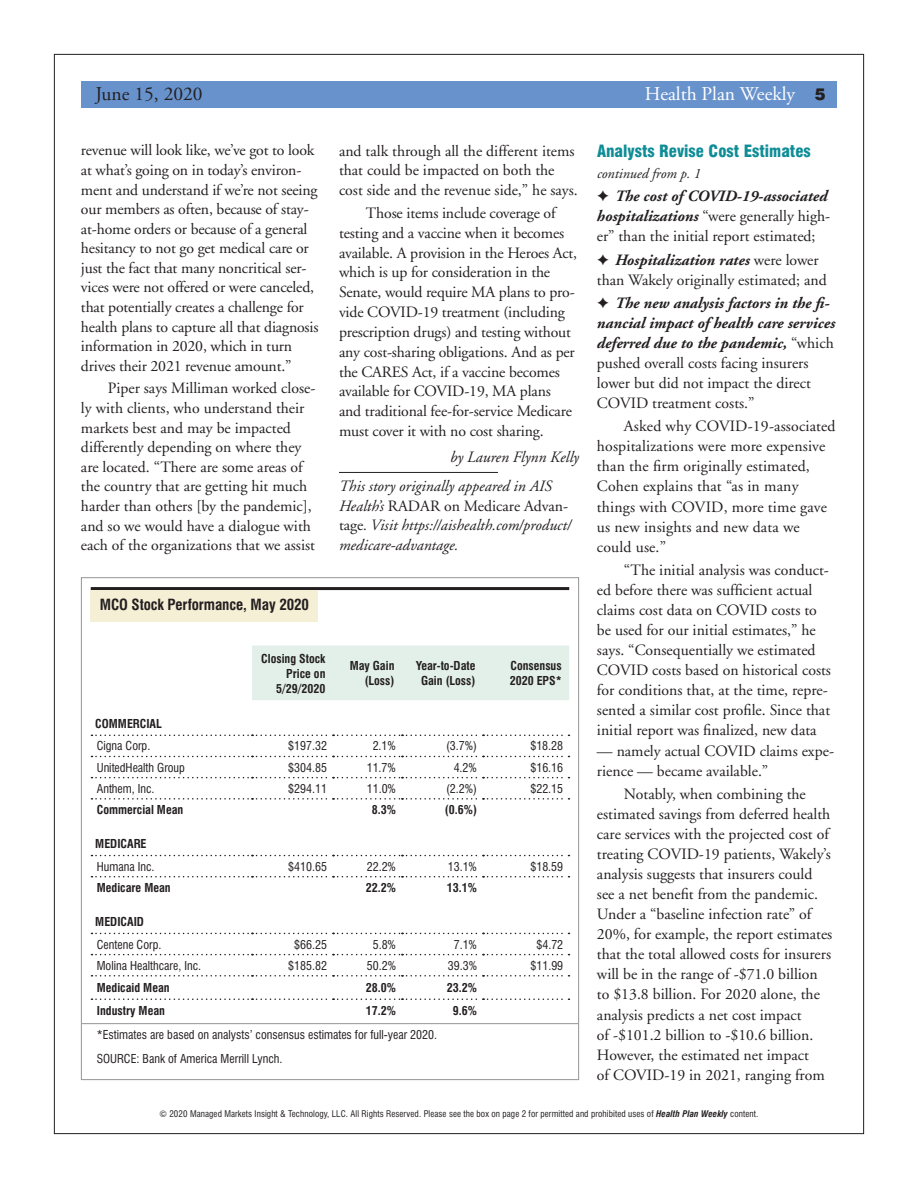
<style>
.page{position:relative;width:918px;height:1188px;background:#fff}
.page>*{position:absolute;margin:0;border:0;box-sizing:border-box;transform-origin:0 0}
.t1{font:19.5px "Adobe Garamond";color:#fff}
.t2{font:19.5px "Adobe Garamond";color:#231f20}
.t3{font:900 condensed 16.5px "Swiss 721 BT";color:#0f8d97}
.t4{font:15.75px/20.1px "Adobe Garamond";color:#231f20}
.t5{font:italic 15.75px/19.8px "Adobe Garamond";color:#231f20}
.t6{font:700 condensed 15px "Swiss 721 BT";letter-spacing:-.005em;color:#231f20}
.t7{font:italic 14.25px "Adobe Garamond";color:#231f20}
.t8{font:condensed 12px/24px "Swiss 721 BT";color:#231f20}
.t9{font:700 condensed 12px/15px "Swiss 721 BT";color:#231f20;text-align:right}
.t10{font:condensed 9px "Swiss 721 BT";letter-spacing:.01em;color:#231f20}
.s1{font-family:"Swiss 721 BT";font-weight:900;font-size:16.5px;color:#231f20}
.s2{font-style:normal}
.s3{font-weight:700;font-style:italic}
</style>
<div class="page">
<div style="left:81px;top:81px;width:756px;height:27px;background:#6892cc"></div>
<div style="left:252px;top:646px;width:317px;height:54px;background:#e3f0ea"></div>
<svg style="left:92px;top:735px;width:477px;height:1px"></svg>
<svg style="left:92px;top:756px;width:477px;height:1px"></svg>
<svg style="left:92px;top:777px;width:477px;height:1px"></svg>
<svg style="left:92px;top:798px;width:477px;height:2px"></svg>
<svg style="left:92px;top:975px;width:477px;height:2px"></svg>
<svg style="left:92px;top:998px;width:477px;height:2px"></svg>
<hr style="left:91px;top:587px;width:161px;height:3px;background:#231f20">
<hr style="left:252px;top:587px;width:81px;height:3px;background:#231f20">
<hr style="left:333px;top:587px;width:69px;height:3px;background:#231f20">
<hr style="left:402px;top:587px;width:81px;height:3px;background:#231f20">
<hr style="left:483px;top:587px;width:86px;height:3px;background:#231f20">
<svg style="left:92px;top:855px;width:477px;height:1px"></svg>
<svg style="left:92px;top:933px;width:477px;height:1px"></svg>
<svg style="left:92px;top:954px;width:477px;height:1px"></svg>
<svg style="left:92px;top:876px;width:477px;height:1px"></svg>
<div style="left:91px;top:590px;width:227px;height:32px;background:#f5efd5"></div>
<hr style="left:82px;top:1023px;width:496px;height:1px;background:#939598">
<hr style="left:339px;top:472px;width:159px;height:1px;background:#231f20">
<p class="t2" style="left:96px;top:84px;width:109px">June 15, 2020</p>
<p class="t1" style="left:645px;top:84px;width:182px">Health Plan Weekly <span class="s1">5</span></p>
<p class="t4" style="left:81px;top:141px;width:239px;line-height:19.6px">revenue will look like, we’ve got to look at what’s going on in today’s environ&shy;ment and understand if we’re not seeing our members as often, because of stay&shy;at-home orders or because of a general hesitancy to not go get medical care or just the fact that many noncritical ser&shy;vices were not offered or were canceled, that potentially creates a challenge for health plans to capture all that diagnosis information in 2020, which in turn drives their 2021 revenue amount.”</p>
<p class="t4" style="left:81px;top:379px;width:236px;line-height:19.6px;text-indent:27px">Piper says Milliman worked close&shy;ly with clients, who understand their markets best and may be impacted differently depending on where they are located. “There are some areas of the country that are getting hit much harder than others [by the pandemic], and so we would have a dialogue with each of the organizations that we assist</p>
<p class="t6" style="left:100px;top:595px;width:211px">MCO Stock Performance, May 2020</p>
<p class="t4" style="left:339px;top:141px;width:240px">and talk through all the different items that could be impacted on both the cost side and the revenue side,” he says.</p>
<p class="t4" style="left:339px;top:204px;width:240px;text-indent:27px">Those items include coverage of testing and a vaccine when it becomes available. A provision in the Heroes Act, which is up for consideration in the Senate, would require MA plans to pro&shy;vide COVID-19 treatment (including prescription drugs) and testing without any cost-sharing obligations. And as per the CARES Act, if a vaccine becomes available for COVID-19, MA plans<br>and traditional fee-for-service Medicare must cover it with no cost sharing.</p>
<p class="t5" style="left:339px;top:443px;width:241px;line-height:28.8px;text-indent:111px">by Lauren Flynn Kelly<br>This story originally appeared in AIS</p>
<p class="t5" style="left:339px;top:496px;width:233px">Health’s <span class="s2">RADAR on Medicare Advan&shy;tage</span>. Visit https://aishealth.com/product/ medicare-advantage.</p>
<p class="t9" style="left:261px;top:651px;width:66px">Closing Stock<br>Price on<br>5/29/2020</p>
<p class="t9" style="left:350px;top:658px;width:46px">May Gain (Loss)</p>
<p class="t9" style="left:416px;top:658px;width:61px;text-align:center">Year-to-Date<br>Gain (Loss)</p>
<p class="t9" style="left:510px;top:658px;width:54px;text-align:left">Consensus<br>2020 EPS*</p>
<p class="t9" style="left:95px;top:716px;width:68px">COMMERCIAL</p>
<p class="t8" style="left:97px;top:734px;width:55px">Cigna Corp.</p>
<p class="t8" style="left:288px;top:734px;width:40px">$197.32</p>
<p class="t8" style="left:373px;top:734px;width:25px">2.1%</p>
<p class="t8" style="left:446px;top:734px;width:32px">(3.7%)</p>
<p class="t8" style="left:530px;top:734px;width:34px">$18.28</p>
<p class="t8" style="left:97px;top:755px;width:90px">UnitedHealth Group</p>
<p class="t8" style="left:288px;top:755px;width:40px">$304.85</p>
<p class="t8" style="left:367px;top:755px;width:31px">11.7%</p>
<p class="t8" style="left:454px;top:755px;width:25px">4.2%</p>
<p class="t8" style="left:530px;top:755px;width:34px">$16.16</p>
<p class="t8" style="left:97px;top:776px;width:59px">Anthem, Inc.</p>
<p class="t8" style="left:288px;top:776px;width:40px">$294.11</p>
<p class="t8" style="left:367px;top:776px;width:31px">11.0%</p>
<p class="t8" style="left:446px;top:776px;width:32px">(2.2%)</p>
<p class="t8" style="left:530px;top:776px;width:34px">$22.15</p>
<p class="t9" style="left:97px;top:803px;width:88px">Commercial Mean</p>
<p class="t9" style="left:372px;top:803px;width:26px">8.3%</p>
<p class="t9" style="left:445px;top:803px;width:34px">(0.6%)</p>
<p class="t9" style="left:95px;top:836px;width:53px">MEDICARE</p>
<p class="t8" style="left:97px;top:854px;width:59px">Humana Inc.</p>
<p class="t8" style="left:288px;top:854px;width:40px">$410.65</p>
<p class="t8" style="left:367px;top:854px;width:31px">22.2%</p>
<p class="t8" style="left:448px;top:854px;width:31px">13.1%</p>
<p class="t8" style="left:530px;top:854px;width:34px">$18.59</p>
<p class="t9" style="left:97px;top:880px;width:75px">Medicare Mean</p>
<p class="t9" style="left:366px;top:880px;width:32px">22.2%</p>
<p class="t9" style="left:447px;top:880px;width:32px">13.1%</p>
<p class="t9" style="left:95px;top:914px;width:50px">MEDICAID</p>
<p class="t8" style="left:97px;top:932px;width:66px">Centene Corp.</p>
<p class="t8" style="left:294px;top:932px;width:34px">$66.25</p>
<p class="t8" style="left:373px;top:932px;width:25px">5.8%</p>
<p class="t8" style="left:454px;top:932px;width:25px">7.1%</p>
<p class="t8" style="left:536px;top:932px;width:28px">$4.72</p>
<p class="t8" style="left:97px;top:953px;width:106px">Molina Healthcare, Inc.</p>
<p class="t8" style="left:288px;top:953px;width:40px">$185.82</p>
<p class="t8" style="left:367px;top:953px;width:31px">50.2%</p>
<p class="t8" style="left:448px;top:953px;width:31px">39.3%</p>
<p class="t8" style="left:530px;top:953px;width:34px">$11.99</p>
<p class="t9" style="left:97px;top:980px;width:74px">Medicaid Mean</p>
<p class="t9" style="left:366px;top:980px;width:32px">28.0%</p>
<p class="t9" style="left:447px;top:980px;width:32px">23.2%</p>
<p class="t9" style="left:97px;top:1003px;width:70px">Industry Mean</p>
<p class="t9" style="left:366px;top:1003px;width:32px">17.2%</p>
<p class="t9" style="left:453px;top:1003px;width:26px">9.6%</p>
<p class="t8" style="left:97px;top:1023px;width:342px">*Estimates are based on analysts’ consensus estimates for full-year 2020.<br>SOURCE: Bank of America Merrill Lynch.</p>
<p class="t3" style="left:597px;top:141px;width:215px">Analysts Revise Cost Estimates</p>
<p class="t7" style="left:597px;top:166px;width:106px">continued from p. 1</p>
<p class="t4" style="left:597px;top:187px;width:235px">✦ <span class="s3">The cost of COVID-19-associated hospitalizations</span> “were generally high&shy;er” than the initial report estimated;</p>
<p class="t4" style="left:597px;top:250px;width:231px">✦ <span class="s3">Hospitalization rates</span> were lower than Wakely originally estimated; and</p>
<p class="t4" style="left:597px;top:293px;width:240px">✦ <span class="s3">The new analysis factors in the fi&shy;nancial impact of health care services deferred due to the pandemic,</span> “which pushed overall costs facing insurers lower but did not impact the direct COVID treatment costs.”</p>
<p class="t4" style="left:597px;top:417px;width:240px;text-indent:27px">Asked why COVID-19-associated hospitalizations were more expensive than the firm originally estimated,<br>Cohen explains that “as in many things with COVID, more time gave us new insights and new data we could use.”</p>
<p class="t4" style="left:597px;top:560px;width:236px;text-indent:27px">“The initial analysis was conduct&shy;ed before there was sufficient actual claims cost data on COVID costs to be used for our initial estimates,” he says. “Consequentially we estimated COVID costs based on historical costs for conditions that, at the time, repre&shy;sented a similar cost profile. Since that initial report was finalized, new data</p>
<p class="t4" style="left:597px;top:741px;width:239px">— namely actual COVID claims expe&shy;rience — became available.”</p>
<p class="t4" style="left:597px;top:784px;width:237px;text-indent:27px">Notably, when combining the estimated savings from deferred health care services with the projected cost of treating COVID-19 patients, Wakely’s analysis suggests that insurers could see a net benefit from the pandemic.<br>Under a “baseline infection rate” of 20%, for example, the report estimates that the total allowed costs for insurers will be in the range of -$71.0 billion to $13.8 billion. For 2020 alone, the analysis predicts a net cost impact<br>of -$101.2 billion to -$10.6 billion.<br>However, the estimated net impact<br>of COVID-19 in 2021, ranging from</p>
<p class="t10" style="left:159px;top:1108px;width:601px">© 2020 Managed Markets Insight &amp; Technology, LLC. All Rights Reserved. Please see the box on page 2 for permitted and prohibited uses of <span class="s3">Health Plan Weekly</span> content.</p>
</div>
